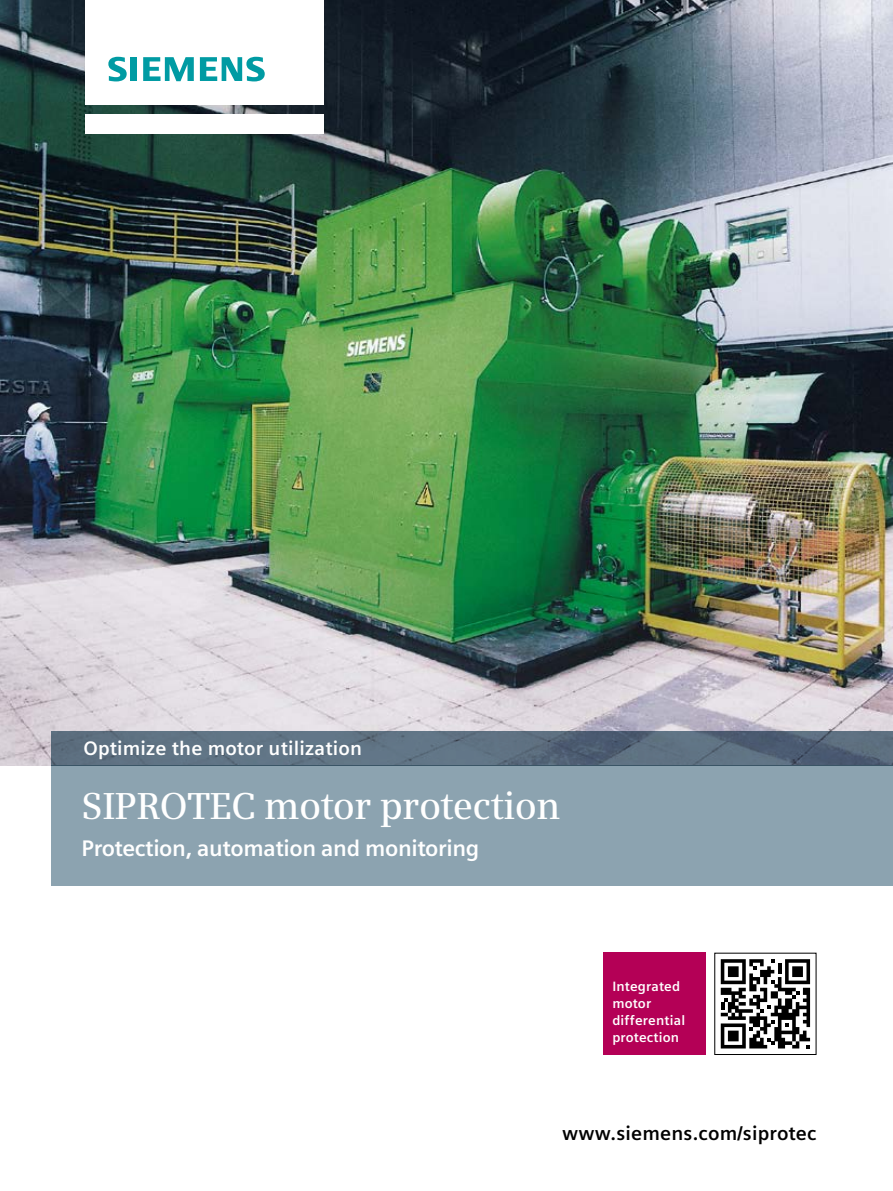
<style>
.page{position:relative;width:893px;height:1191px;background:#fff}
.page>*{position:absolute;margin:0;border:0;box-sizing:border-box;transform-origin:0 0}
.t1{font:600 37.5px "Siemens Serif";letter-spacing:-.015em;color:#fff}
.t2{font:700 22.5px "Siemens Sans";letter-spacing:-.015em;color:#fff}
.t3{font:700 19.5px "Siemens Sans";letter-spacing:.01em;color:#fff}
.t4{font:700 19.5px "Siemens Sans";letter-spacing:.01em;color:#000}
.t5{font:700 13.5px/17px "Siemens Sans";letter-spacing:.015em;color:#fff}
</style>
<div class="page">
<img style="left:0;top:0;width:893px;height:765px">
<div style="left:85px;top:114px;width:238px;height:19px;background:#fff"></div>
<div style="left:85px;top:0;width:238px;height:105px;background:#fff"></div>
<svg style="left:108px;top:57px;width:19px;height:24px"></svg>
<div style="left:130px;top:57px;width:7px;height:24px;background:#009ba3"></div>
<svg style="left:143px;top:57px;width:51px;height:24px"></svg>
<svg style="left:200px;top:57px;width:65px;height:24px"></svg>
<div style="left:51px;top:765px;width:842px;height:121px;background:#8ca3b0"></div>
<svg style="left:51px;top:731px;width:842px;height:34px;background:#5b6d7f"></svg>
<div style="left:604px;top:952px;width:102px;height:102px;background:#b40056"></div>
<svg style="left:721px;top:959px;width:89px;height:89px"></svg>
<h3 class="t3" style="left:83px;top:737px;width:280px">Optimize the motor utilization</h3>
<h1 class="t1" style="left:82px;top:784px;width:480px">SIPROTEC motor protection</h1>
<h2 class="t2" style="left:82px;top:835px;width:399px">Protection, automation and monitoring</h2>
<p class="t5" style="left:612px;top:978px;width:74px">Integrated motor differential protection</p>
<h3 class="t4" style="left:562px;top:1122px;width:256px">www.siemens.com/siprotec</h3>
</div>
